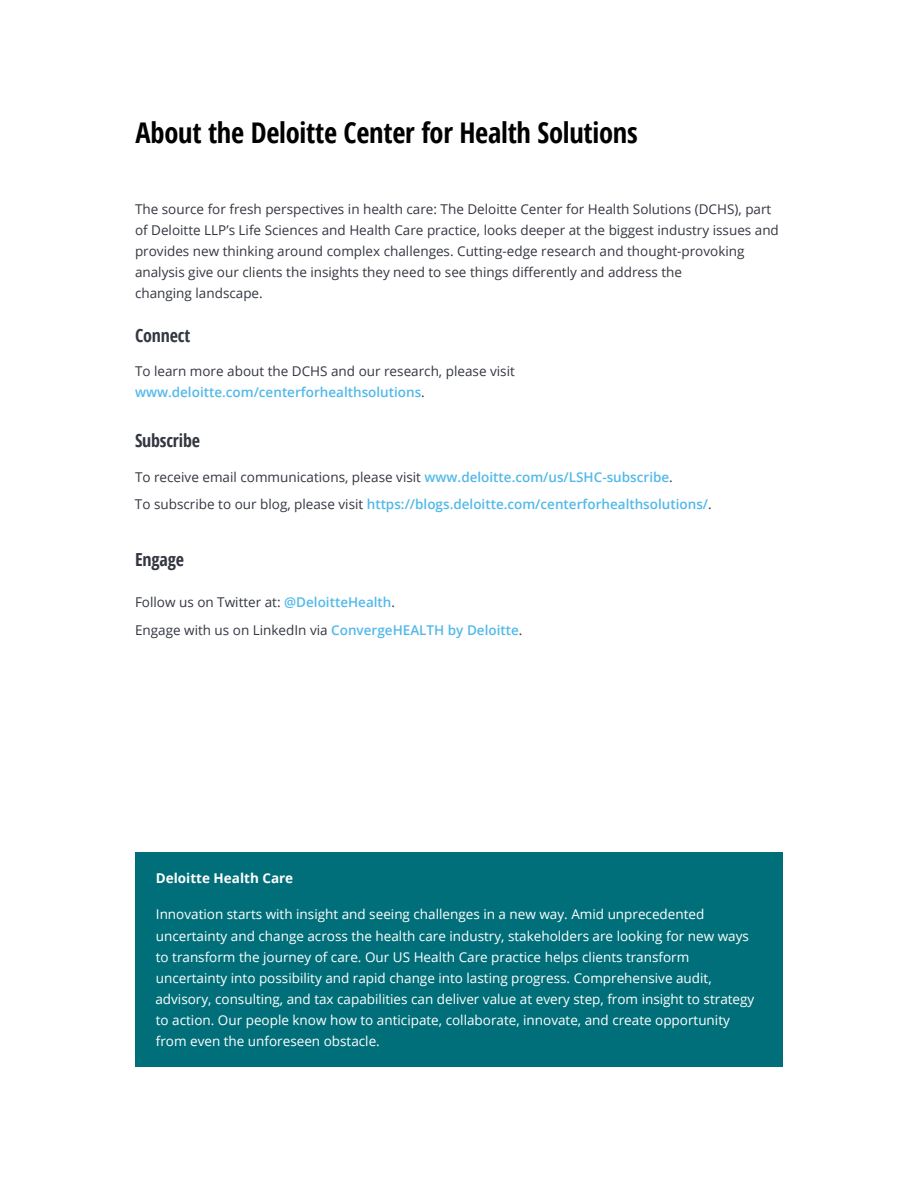
<style>
.page{position:relative;width:918px;height:1188px;background:#fff}
.page>*{position:absolute;margin:0;border:0;box-sizing:border-box;transform-origin:0 0}
.t1{font:700 28.5px "Open Sans Condensed";letter-spacing:-.01em;color:#000}
.t2{font:700 18px "Open Sans Condensed";letter-spacing:-.01em;color:#343741}
.t3{font:700 18px "Open Sans Condensed";letter-spacing:-.01em;color:#333842}
.t4{font:13.5px/21px "Open Sans";color:#343741}
.t5{font:13.5px/21px "Open Sans";color:#fff}
.t6{font:600 13.5px/27.8px "Open Sans";color:#52b9e9}
.t7{font:700 13.5px "Open Sans";color:#fff}
.s1{font-weight:600;color:#52b9e9}
.s2{font-weight:400;color:#343741}
</style>
<div class="page">
<div style="left:135px;top:852px;width:648px;height:214px;background:#006f79"></div>
<h1 class="t1" style="left:136px;top:113px;width:504px">About the Deloitte Center for Health Solutions</h1>
<p class="t4" style="left:135px;top:199px;width:645px">The source for fresh perspectives in health care: The Deloitte Center for Health Solutions (DCHS), part of Deloitte LLP’s Life Sciences and Health Care practice, looks deeper at the biggest industry issues and provides new thinking around complex challenges. Cutting-edge research and thought-provoking analysis give our clients the insights they need to see things differently and address the<br>changing landscape.</p>
<h2 class="t3" style="left:135px;top:323px;width:57px">Connect</h2>
<p class="t4" style="left:135px;top:360px;width:381px">To learn more about the DCHS and our research, please visit <span class="s1">www.deloitte.com/centerforhealthsolutions</span>.</p>
<h2 class="t2" style="left:135px;top:428px;width:67px">Subscribe</h2>
<p class="t6" style="left:135px;top:463px;width:578px"><span class="s2">To receive email communications, please visit</span> www.deloitte.com/us/LSHC-subscribe<span class="s2">.<br>To subscribe to our blog, please visit</span> https://blogs.deloitte.com/centerforhealthsolutions/<span class="s2">.</span></p>
<h2 class="t2" style="left:135px;top:547px;width:51px">Engage</h2>
<p class="t4" style="left:135px;top:588px;width:389px;line-height:27.8px">Follow us on Twitter at: <span class="s1">@DeloitteHealth</span>.<br>Engage with us on LinkedIn via <span class="s1">ConvergeHEALTH by Deloitte</span>.</p>
<p class="t7" style="left:156px;top:868px;width:139px">Deloitte Health Care</p>
<p class="t5" style="left:155px;top:904px;width:600px">Innovation starts with insight and seeing challenges in a new way. Amid unprecedented uncertainty and change across the health care industry, stakeholders are looking for new ways to transform the journey of care. Our US Health Care practice helps clients transform uncertainty into possibility and rapid change into lasting progress. Comprehensive audit, advisory, consulting, and tax capabilities can deliver value at every step, from insight to strategy to action. Our people know how to anticipate, collaborate, innovate, and create opportunity from even the unforeseen obstacle.</p>
</div>
